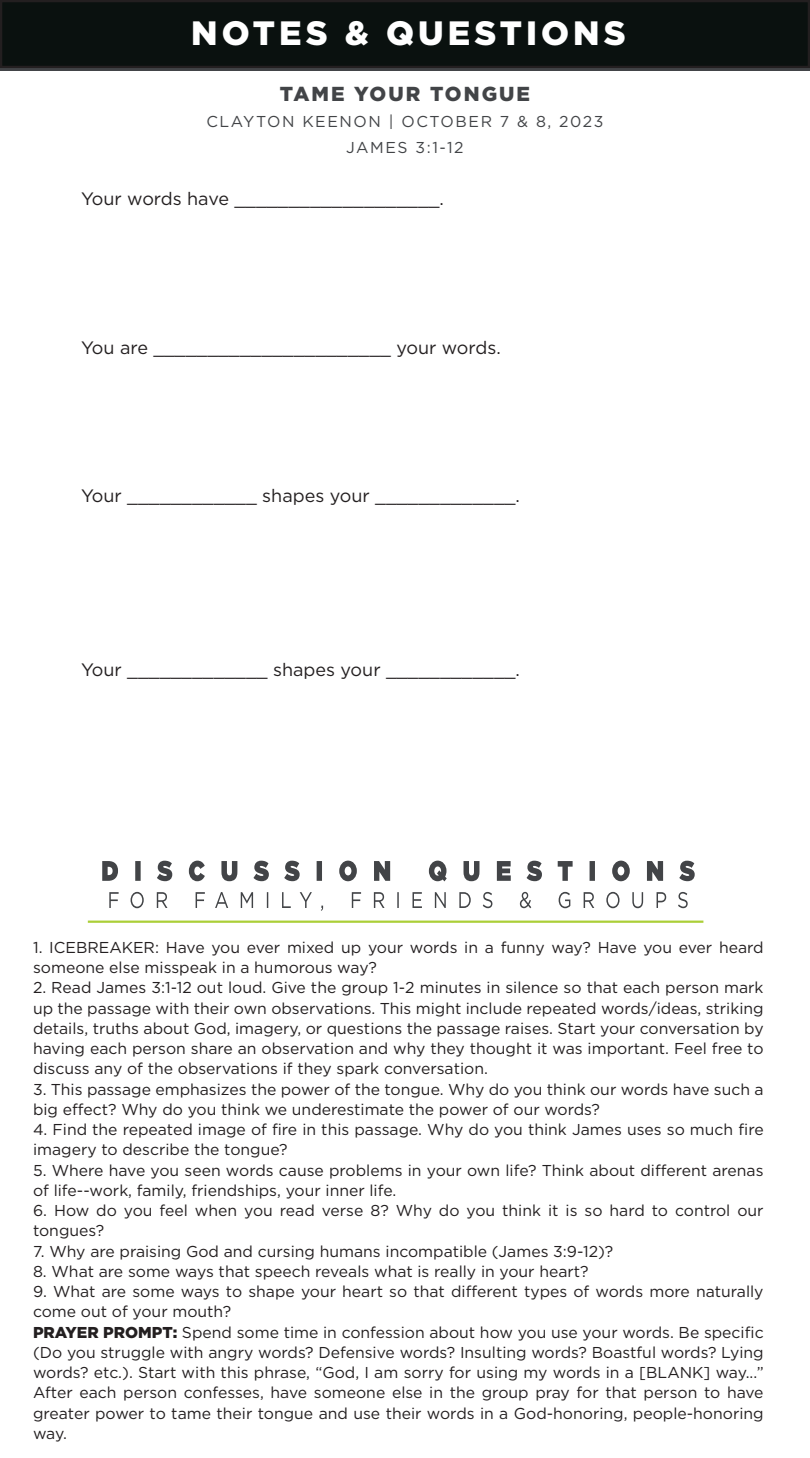
<style>
.page{position:relative;width:810px;height:1458px;background:#fff}
.page>*{position:absolute;margin:0;border:0;box-sizing:border-box;transform-origin:0 0}
.t1{font:900 33.75px "Gotham";letter-spacing:.12em;color:#fff}
.t2{font:900 20.25px "Gotham";letter-spacing:.1em;color:#424447}
.t3{font:18px "Gotham";color:#231f20}
.t4{font:15.75px/20.2px "Gotham";color:#231f20}
.t5{font:15.75px "Gotham";letter-spacing:.1em;color:#424447}
.s1{font-weight:900}
</style>
<div class="page">
<div style="left:0;top:0;width:810px;height:70px;background:#424447"></div>
<svg style="left:109px;top:892px;width:579px;height:19px"></svg>
<svg style="left:102px;top:861px;width:593px;height:20px"></svg>
<hr style="left:88px;top:921px;width:615px;height:2px;background:#abcf38">
<div style="left:1px;top:1px;width:808px;height:66px;background:#0a110f"></div>
<div style="left:0;top:0;width:810px;height:68px;border:2px solid #231f20"></div>
<p class="t1" style="left:191px;top:13px;width:436px">NOTES &amp; QUESTIONS</p>
<p class="t2" style="left:280px;top:82px;width:252px">TAME YOUR TONGUE</p>
<p class="t5" style="left:206px;top:113px;width:399px">CLAYTON KEENON | OCTOBER 7 &amp; 8, 2023</p>
<p class="t5" style="left:346px;top:139px;width:119px">JAMES 3:1-12</p>
<p class="t3" style="left:81px;top:189px;width:365px">Your words have ___________________.</p>
<p class="t3" style="left:81px;top:338px;width:421px">You are ______________________ your words.</p>
<p class="t3" style="left:81px;top:486px;width:441px">Your ____________ shapes your _____________.</p>
<p class="t3" style="left:81px;top:659px;width:441px">Your _____________ shapes your ____________.</p>
<p class="t4" style="left:33px;top:937px;width:732px">1. ICEBREAKER: Have you ever mixed up your words in a funny way? Have you ever heard someone else misspeak in a humorous way?</p>
<p class="t4" style="left:33px;top:977px;width:732px;text-align:justify">2. Read James 3:1-12 out loud. Give the group 1-2 minutes in silence so that each person mark up the passage with their own observations. This might include repeated words/ideas, striking details, truths about God, imagery, or questions the passage raises. Start your conversation by having each person share an observation and why they thought it was important. Feel free to discuss any of the observations if they spark conversation.</p>
<p class="t4" style="left:33px;top:1079px;width:732px">3. This passage emphasizes the power of the tongue. Why do you think our words have such a big effect? Why do you think we underestimate the power of our words?</p>
<p class="t4" style="left:33px;top:1119px;width:732px">4. Find the repeated image of fire in this passage. Why do you think James uses so much fire imagery to describe the tongue?</p>
<p class="t4" style="left:33px;top:1160px;width:732px">5. Where have you seen words cause problems in your own life? Think about different arenas of life--work, family, friendships, your inner life.</p>
<p class="t4" style="left:33px;top:1200px;width:732px">6. How do you feel when you read verse 8? Why do you think it is so hard to control our tongues?</p>
<p class="t4" style="left:33px;top:1241px;width:582px">7. Why are praising God and cursing humans incompatible (James 3:9-12)?</p>
<p class="t4" style="left:33px;top:1261px;width:557px">8. What are some ways that speech reveals what is really in your heart?</p>
<p class="t4" style="left:33px;top:1281px;width:732px">9. What are some ways to shape your heart so that different types of words more naturally come out of your mouth?</p>
<p class="t4" style="left:33px;top:1322px;width:732px;text-align:justify"><span class="s1">PRAYER PROMPT:</span> Spend some time in confession about how you use your words. Be specific (Do you struggle with angry words? Defensive words? Insulting words? Boastful words? Lying words? etc.). Start with this phrase, “God, I am sorry for using my words in a [BLANK] way...” After each person confesses, have someone else in the group pray for that person to have greater power to tame their tongue and use their words in a God-honoring, people-honoring way.</p>
</div>
